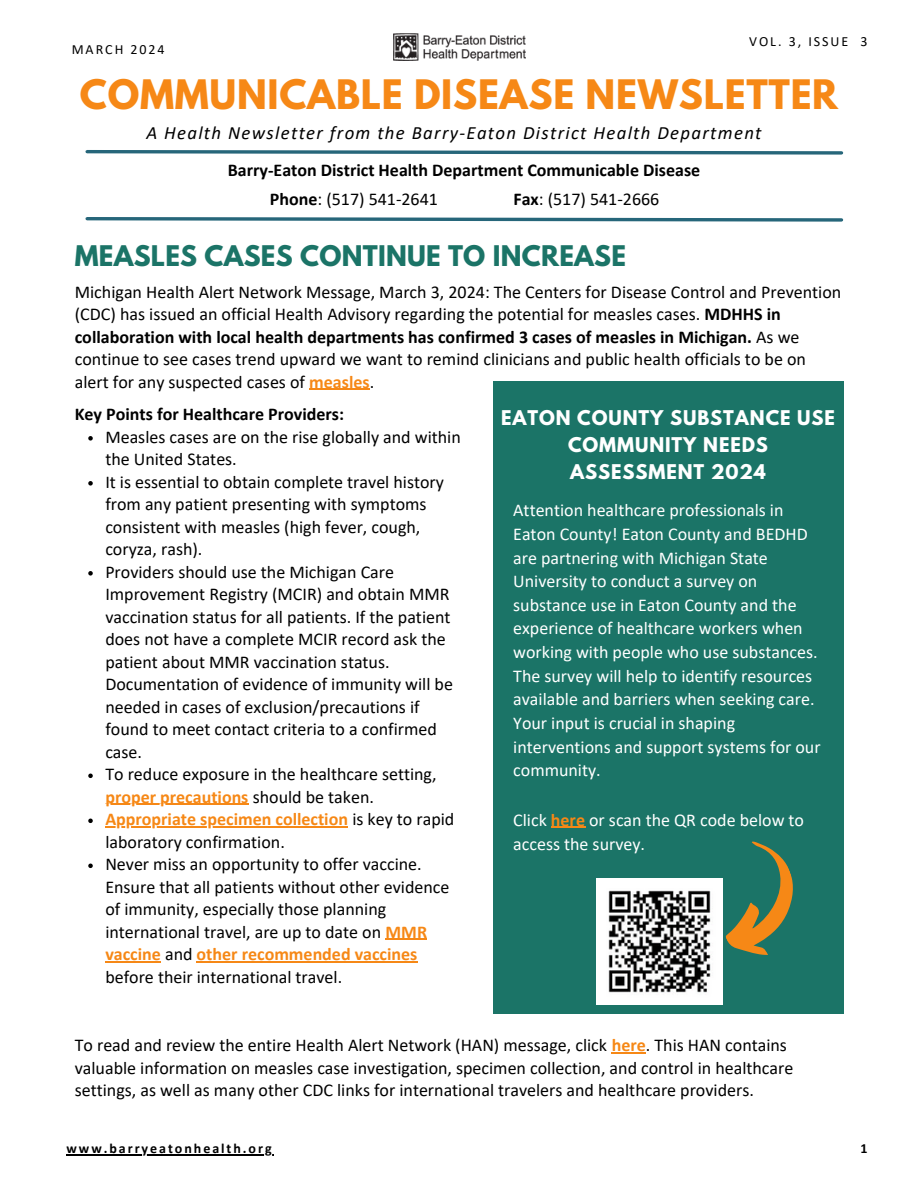
<style>
.page{position:relative;width:918px;height:1188px;background:#fff}
.page>*{position:absolute;margin:0;border:0;box-sizing:border-box;transform-origin:0 0}
.t1{font:700 36px "League Spartan";letter-spacing:.02em;color:#f68816}
.t2{font:700 25.2px "League Spartan";letter-spacing:.01em;color:#1b7467}
.t3{font:italic 18.75px "Calibri";letter-spacing:.07em;color:#000}
.t4{font:18px/22.5px "Calibri";color:#000}
.t5{font:18px/23.7px "Calibri";color:#fff}
.t6{font:700 18px "Calibri";color:#000}
.t7{font:700 18px/22.5px "Calibri";color:#f68816}
.t8{font:700 18px/27px "League Spartan";letter-spacing:.05em;color:#fff;text-align:center}
.t9{font:700 13.95px "Calibri";letter-spacing:.14em;color:#000}
.t10{font:13.95px "Calibri";letter-spacing:.14em;color:#000}
.s1{font-weight:700}
.s2{font-weight:700;color:#f68816}
.s3{font-weight:400;color:#000}
</style>
<div class="page">
<img style="left:393px;top:34px;width:132px;height:27px">
<svg style="left:85px;top:217px;width:759px;height:5px"></svg>
<svg style="left:85px;top:150px;width:759px;height:5px"></svg>
<hr style="left:309px;top:389px;width:61px;height:1px;background:#f68816">
<div style="left:493px;top:381px;width:350px;height:632px;background:#1b7467"></div>
<img style="left:596px;top:878px;width:126px;height:126px">
<svg style="left:698px;top:841px;width:95px;height:126px"></svg>
<hr style="left:67px;top:1154px;width:207px;height:1px;background:#000">
<hr style="left:612px;top:1052px;width:34px;height:1px;background:#f68816">
<svg style="left:88px;top:436px;width:5px;height:5px"></svg>
<svg style="left:88px;top:481px;width:5px;height:5px"></svg>
<svg style="left:88px;top:571px;width:5px;height:5px"></svg>
<svg style="left:88px;top:774px;width:5px;height:4px"></svg>
<hr style="left:105px;top:804px;width:144px;height:1px;background:#f68816">
<svg style="left:88px;top:819px;width:5px;height:4px"></svg>
<hr style="left:105px;top:826px;width:243px;height:2px;background:#f68816">
<svg style="left:88px;top:864px;width:5px;height:4px"></svg>
<hr style="left:386px;top:939px;width:41px;height:1px;background:#f68816">
<hr style="left:105px;top:961px;width:56px;height:2px;background:#f68816">
<hr style="left:197px;top:961px;width:221px;height:2px;background:#f68816">
<hr style="left:551px;top:827px;width:34px;height:1px;background:#f68816">
<h5 class="t10" style="left:72px;top:44px;width:95px">MARCH 2024</h5>
<p class="t10" style="left:749px;top:36px;width:120px">VOL. 3, ISSUE 3</p>
<h4 class="t1" style="left:80px;top:77px;width:760px">COMMUNICABLE DISEASE NEWSLETTER</h4>
<h5 class="t3" style="left:146px;top:125px;width:617px">A Health Newsletter from the Barry-Eaton District Health Department</h5>
<h5 class="t6" style="left:228px;top:163px;width:474px">Barry-Eaton District Health Department Communicable Disease</h5>
<h5 class="t4" style="left:270px;top:189px;width:170px"><span class="s1">Phone</span>: (517) 541-2641</h5>
<h2 class="t4" style="left:513px;top:189px;width:147px"><span class="s1">Fax</span>: (517) 541-2666</h2>
<h5 class="t2" style="left:75px;top:243px;width:553px">MEASLES CASES CONTINUE TO INCREASE</h5>
<p class="t4" style="left:75px;top:282px;width:768px">Michigan Health Alert Network Message, March 3, 2024: The Centers for Disease Control and Prevention (CDC) has issued an official Health Advisory regarding the potential for measles cases. <span class="s1">MDHHS in collaboration with local health departments has confirmed 3 cases of measles in Michigan.</span> As we continue to see cases trend upward we want to remind clinicians and public health officials to be on alert for any suspected cases of <span class="s2">measles</span>.</p>
<p class="t6" style="left:75px;top:407px;width:271px">Key Points for Healthcare Providers:</p>
<h4 class="t4" style="left:105px;top:427px;width:357px">Measles cases are on the rise globally and within the United States.</h4>
<p class="t4" style="left:105px;top:472px;width:340px">It is essential to obtain complete travel history from any patient presenting with symptoms consistent with measles (high fever, cough, coryza, rash).</p>
<p class="t4" style="left:105px;top:562px;width:349px">Providers should use the Michigan Care Improvement Registry (MCIR) and obtain MMR vaccination status for all patients. If the patient does not have a complete MCIR record ask the patient about MMR vaccination status.<br>Documentation of evidence of immunity will be needed in cases of exclusion/precautions if found to meet contact criteria to a confirmed case.</p>
<p class="t4" style="left:105px;top:765px;width:333px">To reduce exposure in the healthcare setting,</p>
<p class="t7" style="left:105px;top:787px;width:351px">proper precautions <span class="s3">should be taken.<br></span>Appropriate specimen collection <span class="s3">is key to rapid</span></p>
<p class="t4" style="left:105px;top:832px;width:318px">laboratory confirmation.<br>Never miss an opportunity to offer vaccine.</p>
<p class="t4" style="left:105px;top:877px;width:346px">Ensure that all patients without other evidence of immunity, especially those planning international travel, are up to date on <span class="s2">MMR vaccine</span> and <span class="s2">other recommended vaccines </span>before their international travel.</p>
<h5 class="t8" style="left:501px;top:407px;width:335px">EATON COUNTY SUBSTANCE USE<br>COMMUNITY NEEDS<br>ASSESSMENT 2024</h5>
<p class="t5" style="left:513px;top:500px;width:309px">Attention healthcare professionals in Eaton County! Eaton County and BEDHD are partnering with Michigan State University to conduct a survey on substance use in Eaton County and the experience of healthcare workers when working with people who use substances.<br>The survey will help to identify resources available and barriers when seeking care.<br>Your input is crucial in shaping interventions and support systems for our community.</p>
<p class="t5" style="left:513px;top:809px;width:292px;line-height:24.8px">Click <span class="s2">here</span> or scan the QR code below to access the survey.</p>
<p class="t4" style="left:75px;top:1035px;width:720px">To read and review the entire Health Alert Network (HAN) message, click <span class="s2">here</span>. This HAN contains valuable information on measles case investigation, specimen collection, and control in healthcare settings, as well as many other CDC links for international travelers and healthcare providers.</p>
<h5 class="t9" style="left:67px;top:1143px;width:207px">www.barryeatonhealth.org</h5>
<h3 class="t9" style="left:861px;top:1143px;width:9px">1</h3>
</div>
